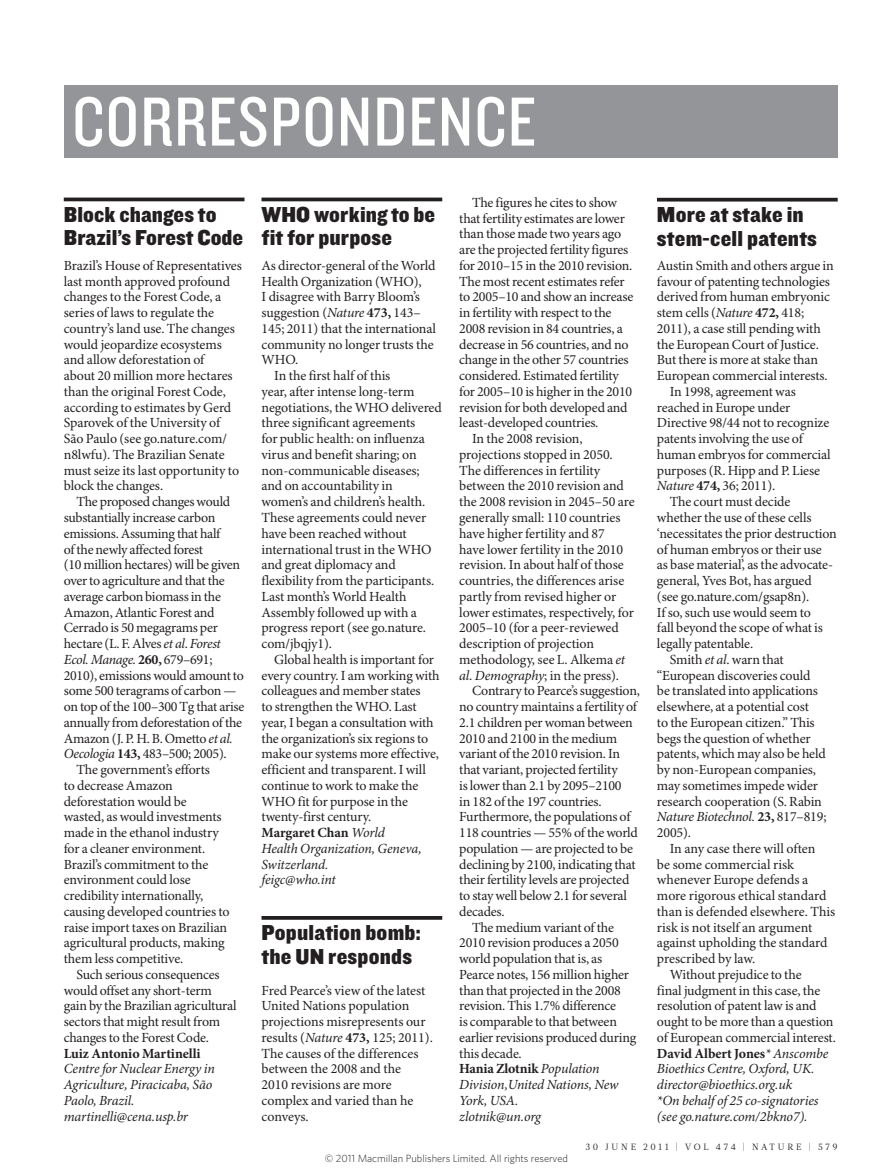
<style>
.page{position:relative;width:893px;height:1174px;background:#fff}
.page>*{position:absolute;margin:0;border:0;box-sizing:border-box;transform-origin:0 0}
.SECTION_HEADING_BOXE{font:72px "Knockout 29 Junior Ltweight";letter-spacing:.02em;color:#fff}
.CORRES_HEAD{font:22.5px/23.5px "Knockout 71 Full Middlewt";letter-spacing:.005em;color:#231f20}
.BODY_TEXT_R_L_INDENT{font:13.95px/15.8px "Minion Pro";letter-spacing:-.015em;color:#231f20}
.BODY_TEXT_R_L_1ST_PA{font:13.95px/15.8px "Minion Pro";letter-spacing:-.01em;color:#231f20}
.CORRES_AUTHOR_DETAIL{font:italic 13.95px/15.8px "Minion Pro";letter-spacing:-.01em;color:#231f20}
.t1{font:300 10.5px "Whitney";color:#231f20}
.t2{font:9px "Glosa Math";letter-spacing:.3em;color:#231f20}
.s1{font-style:italic}
.s2{font-weight:700}
.s3{font-weight:700;font-style:normal}
</style>
<div class="page">
<div style="left:64px;top:85px;width:774px;height:72px;background:#939598"></div>
<hr style="left:261px;top:916px;width:181px;height:3px;background:#231f20">
<hr style="left:657px;top:198px;width:181px;height:3px;background:#231f20">
<svg style="left:64px;top:197px;width:180px;height:4px"></svg>
<hr style="left:261px;top:198px;width:181px;height:3px;background:#231f20">
<p class="SECTION_HEADING_BOXE" style="left:72px;top:75px;width:465px">CORRESPONDENCE</p>
<p class="CORRES_HEAD" style="left:64px;top:202px;width:181px">Block changes to<br>Brazil’s Forest Code</p>
<p class="BODY_TEXT_R_L_1ST_PA" style="left:64px;top:258px;width:180px">Brazil’s House of Representatives last month approved profound changes to the Forest Code, a series of laws to regulate the country’s land use. The changes would jeopardize ecosystems and allow deforestation of<br>about 20 million more hectares than the original Forest Code, according to estimates by Gerd<br>Sparovek of the University of<br>São Paulo (see go.nature.com/ n8lwfu). The Brazilian Senate must seize its last opportunity to block the changes.</p>
<p class="BODY_TEXT_R_L_INDENT" style="left:64px;top:494px;width:182px;text-indent:13px">The proposed changes would substantially increase carbon emissions. Assuming that half<br>of the newly affected forest<br>(10 million hectares) will be given over to agriculture and that the average carbon biomass in the<br>Amazon, Atlantic Forest and<br>Cerrado is 50 megagrams per hectare (L. F. Alves <span class="s1">et al</span>. <span class="s1">Forest<br>Ecol. Manage.</span> <span class="s2">260,</span> 679–691;<br>2010), emissions would amount to some 500 teragrams of carbon — on top of the 100–300 Tg that arise annually from deforestation of the<br>Amazon (J. P. H. B. Ometto <span class="s1">et al.<br>Oecologia</span> <span class="s2">143,</span> 483–500; 2005).</p>
<p class="BODY_TEXT_R_L_INDENT" style="left:64px;top:762px;width:167px;text-indent:13px">The government’s efforts<br>to decrease Amazon deforestation would be wasted, as would investments made in the ethanol industry for a cleaner environment.<br>Brazil’s commitment to the environment could lose credibility internationally, causing developed countries to raise import taxes on Brazilian agricultural products, making them less competitive.</p>
<p class="BODY_TEXT_R_L_INDENT" style="left:64px;top:967px;width:174px;text-indent:13px">Such serious consequences would offset any short-term gain by the Brazilian agricultural sectors that might result from changes to the Forest Code.</p>
<p class="CORRES_AUTHOR_DETAIL" style="left:64px;top:1046px;width:153px"><span class="s3">Luiz Antonio Martinelli<br></span>Centre for Nuclear Energy in<br>Agriculture, Piracicaba, São<br>Paolo, Brazil. martinelli@cena.usp.br</p>
<p class="BODY_TEXT_R_L_INDENT" style="left:459px;top:195px;width:176px;text-indent:13px">The figures he cites to show that fertility estimates are lower than those made two years ago are the projected fertility figures for 2010–15 in the 2010 revision.<br>The most recent estimates refer to 2005–10 and show an increase in fertility with respect to the<br>2008 revision in 84 countries, a decrease in 56 countries, and no change in the other 57 countries considered. Estimated fertility for 2005–10 is higher in the 2010 revision for both developed and least-developed countries.</p>
<p class="BODY_TEXT_R_L_INDENT" style="left:459px;top:431px;width:177px;text-indent:13px">In the 2008 revision, projections stopped in 2050.<br>The differences in fertility between the 2010 revision and the 2008 revision in 2045–50 are generally small: 110 countries have higher fertility and 87<br>have lower fertility in the 2010 revision. In about half of those countries, the differences arise partly from revised higher or lower estimates, respectively, for<br>2005–10 (for a peer-reviewed description of projection methodology, see L. Alkema <span class="s1">et al</span>. <span class="s1">Demography</span>; in the press).</p>
<p class="BODY_TEXT_R_L_INDENT" style="left:459px;top:683px;width:182px;text-indent:13px">Contrary to Pearce’s suggestion, no country maintains a fertility of<br>2.1 children per woman between<br>2010 and 2100 in the medium variant of the 2010 revision. In that variant, projected fertility<br>is lower than 2.1 by 2095–2100<br>in 182 of the 197 countries.<br>Furthermore, the populations of<br>118 countries — 55% of the world population — are projected to be declining by 2100, indicating that their fertility levels are projected to stay well below 2.1 for several decades.</p>
<p class="BODY_TEXT_R_L_INDENT" style="left:459px;top:920px;width:178px;text-indent:13px">The medium variant of the<br>2010 revision produces a 2050 world population that is, as<br>Pearce notes, 156 million higher than that projected in the 2008 revision. This 1.7% difference<br>is comparable to that between earlier revisions produced during this decade.</p>
<p class="CORRES_AUTHOR_DETAIL" style="left:459px;top:1061px;width:161px"><span class="s3">Hania Zlotnik</span> Population<br>Division,United Nations, New<br>York, USA.<br>zlotnik@un.org</p>
<p class="t2" style="left:585px;top:1141px;width:254px">30 JUNE 2011 | VOL 474 | NATURE | 579</p>
<p class="t1" style="left:325px;top:1151px;width:245px">© 2011 Macmillan Publishers Limited. All rights reserved</p>
<p class="CORRES_HEAD" style="left:261px;top:202px;width:175px">WHO working to be fit for purpose</p>
<p class="BODY_TEXT_R_L_1ST_PA" style="left:261px;top:258px;width:176px">As director-general of the World<br>Health Organization (WHO),<br>I disagree with Barry Bloom’s suggestion (<span class="s1">Nature</span> <span class="s2">473,</span> 143–<br>145; 2011) that the international community no longer trusts the<br>WHO.</p>
<p class="BODY_TEXT_R_L_INDENT" style="left:261px;top:368px;width:182px;text-indent:13px">In the first half of this<br>year, after intense long-term negotiations, the WHO delivered three significant agreements<br>for public health: on influenza virus and benefit sharing; on non-communicable diseases; and on accountability in women’s and children’s health.<br>These agreements could never have been reached without international trust in the WHO and great diplomacy and flexibility from the participants.<br>Last month’s World Health<br>Assembly followed up with a progress report (see go.nature. com/jbqjy1).</p>
<p class="BODY_TEXT_R_L_INDENT" style="left:261px;top:652px;width:180px;text-indent:13px">Global health is important for every country. I am working with colleagues and member states<br>to strengthen the WHO. Last year, I began a consultation with the organization’s six regions to make our systems more effective, efficient and transparent. I will continue to work to make the<br>WHO fit for purpose in the twenty-first century.</p>
<p class="CORRES_AUTHOR_DETAIL" style="left:261px;top:825px;width:162px"><span class="s3">Margaret Chan</span> World<br>Health Organization, Geneva,<br>Switzerland.<br>feigc@who.int</p>
<p class="CORRES_HEAD" style="left:657px;top:202px;width:162px">More at stake in stem-cell patents</p>
<p class="BODY_TEXT_R_L_1ST_PA" style="left:657px;top:258px;width:178px">Austin Smith and others argue in favour of patenting technologies derived from human embryonic stem cells (<span class="s1">Nature</span> <span class="s2">472,</span> 418;<br>2011), a case still pending with the European Court of Justice.<br>But there is more at stake than<br>European commercial interests.</p>
<p class="BODY_TEXT_R_L_INDENT" style="left:657px;top:384px;width:175px;text-indent:13px">In 1998, agreement was reached in Europe under<br>Directive 98/44 not to recognize patents involving the use of human embryos for commercial purposes (R. Hipp and P. Liese<br><span class="s1">Nature</span> <span class="s2">474,</span> 36; 2011).</p>
<p class="BODY_TEXT_R_L_INDENT" style="left:657px;top:494px;width:181px;text-indent:13px">The court must decide whether the use of these cells ‘necessitates the prior destruction of human embryos or their use<br>as base material’, as the advocate&shy;general, Yves Bot, has argued<br>(see go.nature.com/gsap8n).<br>If so, such use would seem to<br>fall beyond the scope of what is legally patentable.</p>
<p class="BODY_TEXT_R_L_INDENT" style="left:657px;top:652px;width:171px;text-indent:13px">Smith <span class="s1">et al</span>. warn that “European discoveries could be translated into applications elsewhere, at a potential cost<br>to the European citizen.” This begs the question of whether patents, which may also be held by non-European companies, may sometimes impede wider research cooperation (S. Rabin<br><span class="s1">Nature Biotechnol.</span> <span class="s2">23,</span> 817–819;<br>2005).</p>
<p class="BODY_TEXT_R_L_INDENT" style="left:657px;top:841px;width:180px;text-indent:13px">In any case there will often<br>be some commercial risk whenever Europe defends a more rigorous ethical standard than is defended elsewhere. This risk is not itself an argument against upholding the standard prescribed by law.</p>
<p class="BODY_TEXT_R_L_INDENT" style="left:657px;top:967px;width:180px;text-indent:13px">Without prejudice to the<br>final judgment in this case, the resolution of patent law is and ought to be more than a question of European commercial interest.</p>
<p class="CORRES_AUTHOR_DETAIL" style="left:657px;top:1046px;width:173px"><span class="s3">David Albert Jones</span>* Anscombe<br>Bioethics Centre, Oxford, UK. director@bioethics.org.uk</p>
<p class="CORRES_AUTHOR_DETAIL" style="left:657px;top:1093px;width:163px">*On behalf of 25 co-signatories (see go.nature.com/2bkno7).</p>
<p class="CORRES_HEAD" style="left:261px;top:920px;width:161px">Population bomb: the UN responds</p>
<p class="BODY_TEXT_R_L_1ST_PA" style="left:261px;top:983px;width:173px">Fred Pearce’s view of the latest<br>United Nations population projections misrepresents our results (<span class="s1">Nature</span> <span class="s2">473,</span> 125; 2011).<br>The causes of the differences between the 2008 and the<br>2010 revisions are more complex and varied than he conveys.</p>
</div>
